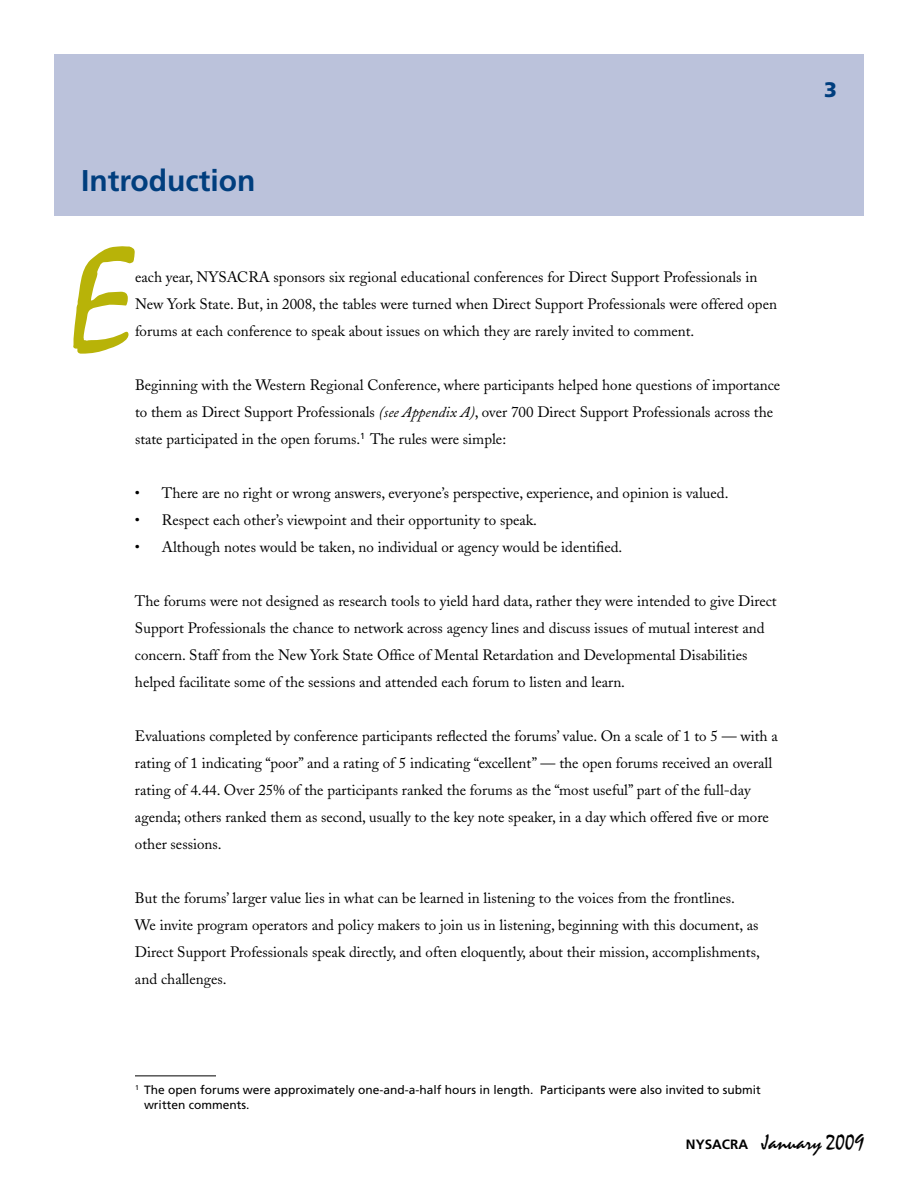
<style>
.page{position:relative;width:918px;height:1188px;background:#fff}
.page>*{position:absolute;margin:0;border:0;box-sizing:border-box;transform-origin:0 0}
.t1{font:144px "Mystical";color:#b8b308}
.t2{font:700 30px "Frutiger LT Std";color:#003e7e}
.t3{font:21px "Mystical";color:#000}
.t4{font:900 21px "Frutiger LT Std";color:#003e7e}
.t5{font:15px/27px "Adobe Caslon";color:#000}
.t6{font:12px/15px "Frutiger LT Std";color:#000}
.s1{font-style:italic}
.s2{font-family:"Frutiger LT Std";font-weight:700;font-size:13.5px}
</style>
<div class="page">
<div style="left:54px;top:54px;width:810px;height:162px;background:#bbc2db"></div>
<hr style="left:135px;top:1076px;width:81px;height:1px;background:#000">
<h2 class="t2" style="left:81px;top:162px;width:176px">Introduction</h2>
<h1 class="t1" style="left:71px;top:218px;width:65px">E</h1>
<p class="t5" style="left:135px;top:263px;width:644px">each year, NYSACRA sponsors six regional educational conferences for Direct Support Professionals in<br>New York State. But, in 2008, the tables were turned when Direct Support Professionals were offered open forums at each conference to speak about issues on which they are rarely invited to comment.</p>
<p class="t5" style="left:135px;top:371px;width:647px">Beginning with the Western Regional Conference, where participants helped hone questions of importance to them as Direct Support Professionals <span class="s1">(see Appendix A)</span>, over 700 Direct Support Professionals across the state participated in the open forums.<sup>1</sup> The rules were simple:</p>
<p class="t5" style="left:135px;top:479px;width:595px">• There are no right or wrong answers, everyone’s perspective, experience, and opinion is valued.</p>
<p class="t5" style="left:135px;top:506px;width:404px">• Respect each other’s viewpoint and their opportunity to speak.</p>
<p class="t5" style="left:135px;top:533px;width:489px">• Although notes would be taken, no individual or agency would be identified.</p>
<p class="t5" style="left:135px;top:587px;width:643px">The forums were not designed as research tools to yield hard data, rather they were intended to give Direct Support Professionals the chance to network across agency lines and discuss issues of mutual interest and concern. Staff from the New York State Office of Mental Retardation and Developmental Disabilities helped facilitate some of the sessions and attended each forum to listen and learn.</p>
<p class="t5" style="left:135px;top:722px;width:644px">Evaluations completed by conference participants reflected the forums’ value. On a scale of 1 to 5 — with a rating of 1 indicating “poor” and a rating of 5 indicating “excellent” — the open forums received an overall rating of 4.44. Over 25% of the participants ranked the forums as the “most useful” part of the full-day agenda; others ranked them as second, usually to the key note speaker, in a day which offered five or more other sessions.</p>
<p class="t5" style="left:135px;top:884px;width:626px">But the forums’ larger value lies in what can be learned in listening to the voices from the frontlines.<br>We invite program operators and policy makers to join us in listening, beginning with this document, as Direct Support Professionals speak directly, and often eloquently, about their mission, accomplishments, and challenges.</p>
<p class="t6" style="left:144px;top:1082px;width:618px;text-indent:-9px"><sup>1</sup> The open forums were approximately one-and-a-half hours in length. Participants were also invited to submit written comments.</p>
<h3 class="t4" style="left:824px;top:77px;width:14px">3</h3>
<h3 class="t3" style="left:686px;top:1130px;width:180px"><span class="s2">NYSACRA</span> January 2009</h3>
</div>
